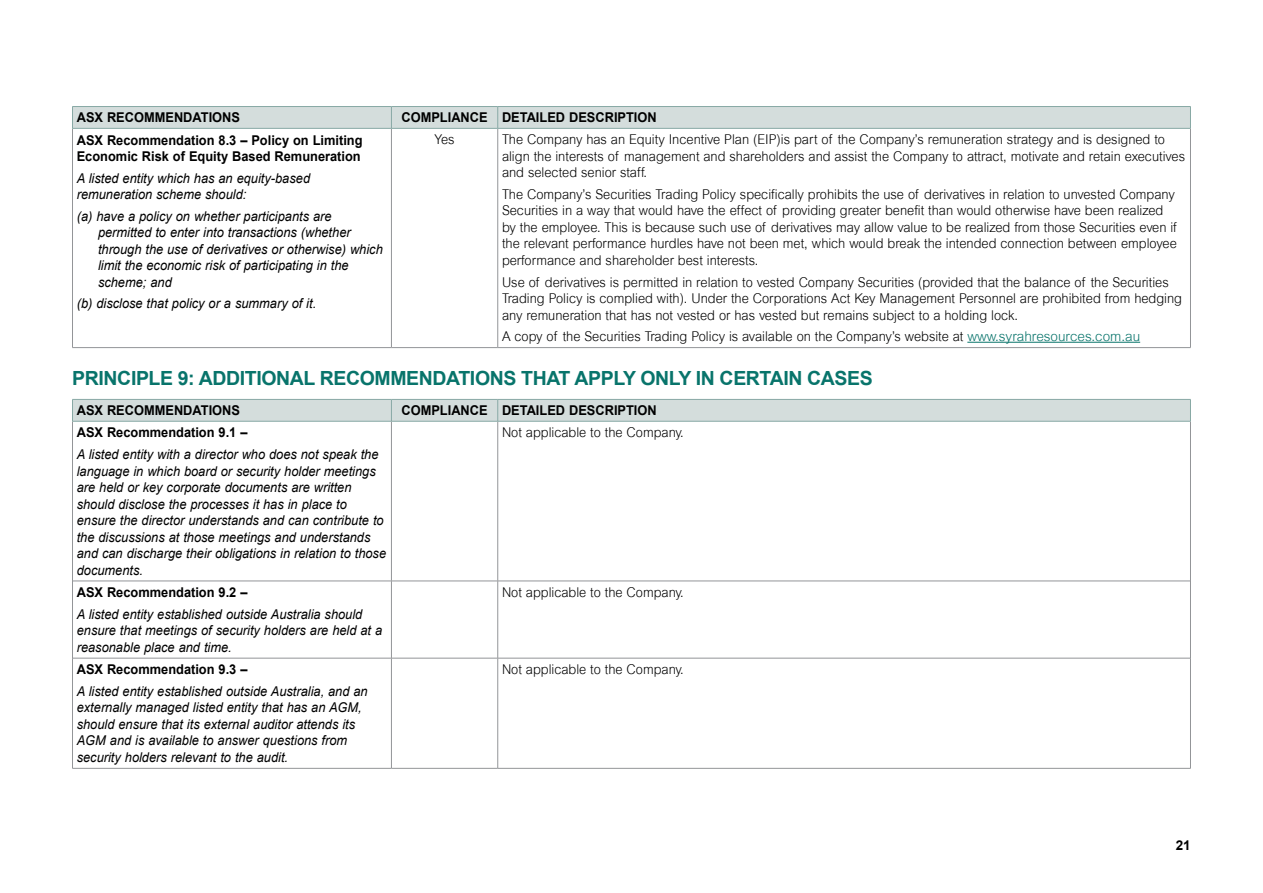
<style>
.page{position:relative;width:1263px;height:893px;background:#fff}
.page>*{position:absolute;margin:0;border:0;box-sizing:border-box;transform-origin:0 0}
.t1{font:700 19.5px "Arial";letter-spacing:-.02em;color:#08746b}
.t2{font:300 13.5px/16.5px "Arial";color:#000;scale:.95 1}
.t3{font:italic 13.5px/16.5px "Arial";color:#000;scale:.95 1}
.t4{font:700 13.5px/16.5px "Arial";color:#000;scale:.95 1}
.t5{font:700 13.5px "Arial";color:#000}
.s1{color:#08746b}
</style>
<div class="page">
<hr style="left:391px;top:129px;width:1px;height:218px;background:#939598">
<hr style="left:497px;top:129px;width:1px;height:218px;background:#939598">
<hr style="left:72px;top:347px;width:319px;height:1px;background:#939598">
<hr style="left:391px;top:347px;width:107px;height:1px;background:#939598">
<hr style="left:498px;top:347px;width:693px;height:1px;background:#939598">
<hr style="left:72px;top:129px;width:1px;height:218px;background:#939598">
<hr style="left:1190px;top:129px;width:1px;height:218px;background:#939598">
<hr style="left:72px;top:106px;width:319px;height:1px;background:#88a9a5">
<div style="left:72px;top:107px;width:1119px;height:21px;background:#d4dddc"></div>
<hr style="left:391px;top:106px;width:107px;height:1px;background:#88a9a5">
<hr style="left:498px;top:106px;width:693px;height:1px;background:#88a9a5">
<hr style="left:72px;top:128px;width:319px;height:1px;background:#88a9a5">
<hr style="left:391px;top:128px;width:107px;height:1px;background:#88a9a5">
<hr style="left:498px;top:128px;width:693px;height:1px;background:#88a9a5">
<hr style="left:967px;top:342px;width:173px;height:1px;background:#08746b">
<hr style="left:391px;top:421px;width:1px;height:160px;background:#939598">
<hr style="left:497px;top:421px;width:1px;height:160px;background:#939598">
<hr style="left:391px;top:581px;width:1px;height:77px;background:#939598">
<hr style="left:497px;top:581px;width:1px;height:77px;background:#939598">
<hr style="left:391px;top:658px;width:1px;height:110px;background:#939598">
<hr style="left:497px;top:658px;width:1px;height:110px;background:#939598">
<hr style="left:73px;top:581px;width:318px;height:1px;background:#939598">
<hr style="left:391px;top:581px;width:107px;height:1px;background:#939598">
<hr style="left:498px;top:581px;width:692px;height:1px;background:#939598">
<hr style="left:73px;top:658px;width:318px;height:1px;background:#939598">
<hr style="left:391px;top:658px;width:107px;height:1px;background:#939598">
<hr style="left:498px;top:658px;width:692px;height:1px;background:#939598">
<hr style="left:72px;top:768px;width:319px;height:1px;background:#939598">
<hr style="left:391px;top:768px;width:107px;height:1px;background:#939598">
<hr style="left:498px;top:768px;width:693px;height:1px;background:#939598">
<hr style="left:72px;top:421px;width:1px;height:160px;background:#939598">
<hr style="left:1190px;top:421px;width:1px;height:160px;background:#939598">
<hr style="left:72px;top:581px;width:1px;height:77px;background:#939598">
<hr style="left:1190px;top:581px;width:1px;height:77px;background:#939598">
<hr style="left:72px;top:658px;width:1px;height:110px;background:#939598">
<hr style="left:1190px;top:658px;width:1px;height:110px;background:#939598">
<div style="left:72px;top:399px;width:1119px;height:22px;background:#d4dddc"></div>
<hr style="left:391px;top:399px;width:107px;height:1px;background:#88a9a5">
<hr style="left:498px;top:399px;width:693px;height:1px;background:#88a9a5">
<hr style="left:72px;top:421px;width:319px;height:1px;background:#88a9a5">
<hr style="left:391px;top:421px;width:107px;height:1px;background:#88a9a5">
<hr style="left:498px;top:421px;width:693px;height:1px;background:#88a9a5">
<p class="t4" style="left:77px;top:110px;width:173px">ASX RECOMMENDATIONS</p>
<p class="t4" style="left:401px;top:110px;width:270px">COMPLIANCE DETAILED DESCRIPTION</p>
<p class="t4" style="left:77px;top:132px;width:302px">ASX Recommendation 8.3 – Policy on Limiting<br>Economic Risk of Equity Based Remuneration</p>
<p class="t3" style="left:77px;top:170px;width:247px">A listed entity which has an equity-based remuneration scheme should:</p>
<p class="t3" style="left:98px;top:208px;width:301px;text-indent:-21px">(a) have a policy on whether participants are permitted to enter into transactions (whether through the use of derivatives or otherwise) which limit the economic risk of participating in the scheme; and</p>
<p class="t3" style="left:77px;top:296px;width:254px">(b) disclose that policy or a summary of it.</p>
<p class="t2" style="left:435px;top:131px;width:22px">Yes</p>
<p class="t2" style="left:502px;top:131px;width:720px">The Company has an Equity Incentive Plan (EIP)is part of the Company’s remuneration strategy and is designed to align the interests of management and shareholders and assist the Company to attract, motivate and retain executives and selected senior staff.</p>
<p class="t2" style="left:502px;top:186px;width:712px">The Company’s Securities Trading Policy specifically prohibits the use of derivatives in relation to unvested Company Securities in a way that would have the effect of providing greater benefit than would otherwise have been realized by the employee. This is because such use of derivatives may allow value to be realized from those Securities even if the relevant performance hurdles have not been met, which would break the intended connection between employee performance and shareholder best interests.</p>
<p class="t2" style="left:502px;top:274px;width:717px">Use of derivatives is permitted in relation to vested Company Securities (provided that the balance of the Securities<br>Trading Policy is complied with). Under the Corporations Act Key Management Personnel are prohibited from hedging any remuneration that has not vested or has vested but remains subject to a holding lock.</p>
<p class="t2" style="left:502px;top:328px;width:673px">A copy of the Securities Trading Policy is available on the Company’s website at <span class="s1">www.syrahresources.com.au</span></p>
<h1 class="t1" style="left:72px;top:365px;width:802px">PRINCIPLE 9: ADDITIONAL RECOMMENDATIONS THAT APPLY ONLY IN CERTAIN CASES</h1>
<p class="t4" style="left:77px;top:403px;width:173px">ASX RECOMMENDATIONS</p>
<p class="t4" style="left:401px;top:403px;width:270px">COMPLIANCE DETAILED DESCRIPTION</p>
<p class="t4" style="left:77px;top:425px;width:181px">ASX Recommendation 9.1 –</p>
<p class="t3" style="left:77px;top:446px;width:327px">A listed entity with a director who does not speak the language in which board or security holder meetings are held or key corporate documents are written should disclose the processes it has in place to ensure the director understands and can contribute to the discussions at those meetings and understands and can discharge their obligations in relation to those documents.</p>
<p class="t2" style="left:502px;top:424px;width:193px">Not applicable to the Company.</p>
<p class="t4" style="left:77px;top:585px;width:181px">ASX Recommendation 9.2 –</p>
<p class="t3" style="left:77px;top:606px;width:323px">A listed entity established outside Australia should ensure that meetings of security holders are held at a reasonable place and time.</p>
<p class="t4" style="left:77px;top:662px;width:181px">ASX Recommendation 9.3 –</p>
<p class="t3" style="left:77px;top:683px;width:308px">A listed entity established outside Australia, and an externally managed listed entity that has an AGM, should ensure that its external auditor attends its AGM and is available to answer questions from security holders relevant to the audit.</p>
<p class="t2" style="left:502px;top:584px;width:193px">Not applicable to the Company.</p>
<p class="t2" style="left:502px;top:661px;width:193px">Not applicable to the Company.</p>
<p class="t5" style="left:1176px;top:837px;width:16px">21</p>
</div>
